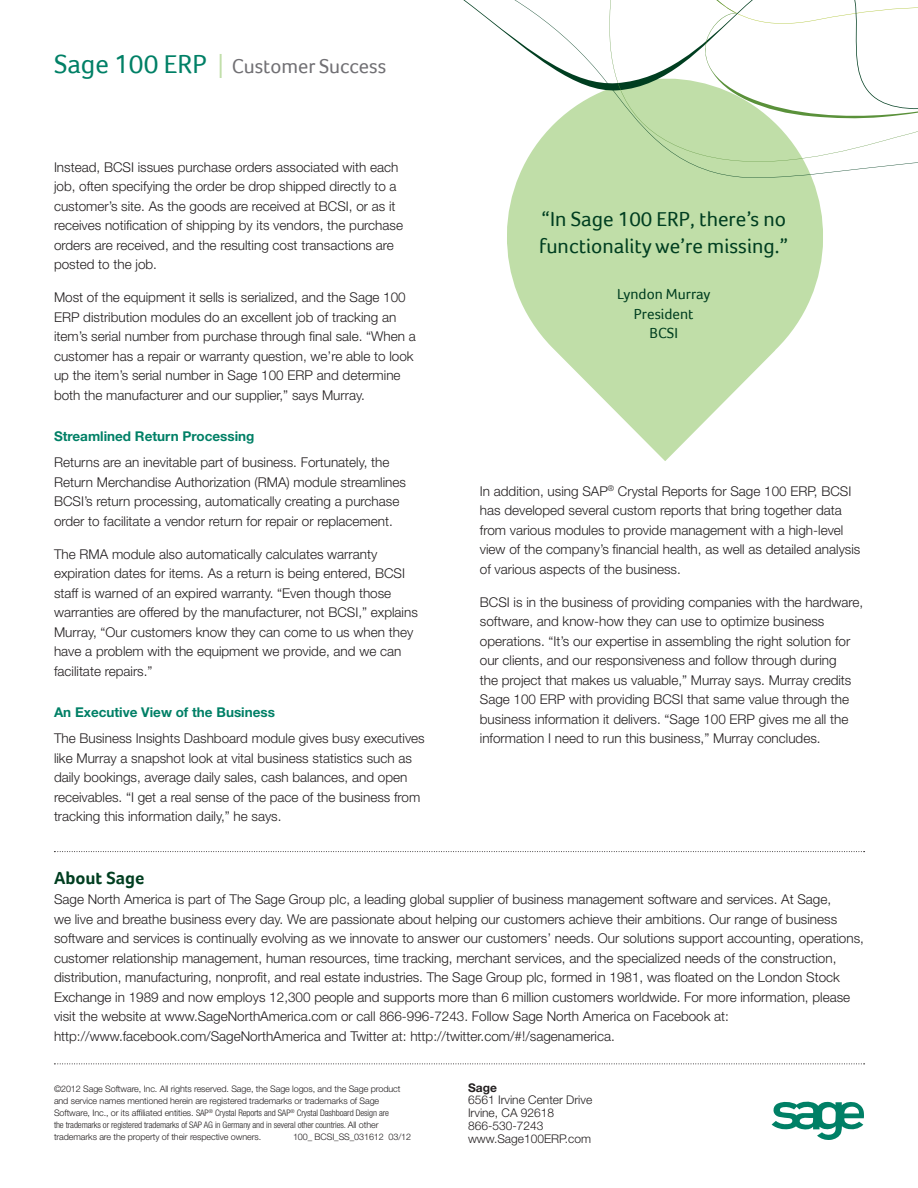
<style>
.page{position:relative;width:918px;height:1188px;background:#fff}
.page>*{position:absolute;margin:0;border:0;box-sizing:border-box;transform-origin:0 0}
.t1{font:21px/27px "Foco";color:#003e20}
.t2{font:20.55px "Foco";color:#717074}
.Challenge_Header{font:700 18px "Foco";color:#003e20}
.quote_attribution{font:15px "Foco";color:#003e20}
.Body{font:300 13.5px/19.5px "Helvetica Neue LT Std";color:#231f20}
.Subhead{font:700 13.5px "Helvetica Neue LT Std";color:#008066}
.SS_-_Address_body{font:300 12px "Helvetica Neue LT Std";color:#231f20}
.SS_-_Address_body-2{font:700 12px "Helvetica Neue LT Std";color:#231f20}
.Copyright{font:300 9px/12px "Helvetica Neue LT Std";letter-spacing:-.01em;color:#231f20}
.s1{font-size:27px;color:#008066}
.s2{font-family:"Helvetica Neue LT Std";font-weight:300;font-size:33.6px;color:#c0dea8}
.s3{font-stretch:condensed}
</style>
<div class="page">
<svg style="left:507px;top:189px;width:316px;height:272px;fill:#c0dea8"></svg>
<svg style="left:463px;top:0;width:455px;height:189px"></svg>
<svg style="left:772px;top:1102px;width:92px;height:38px"></svg>
<svg style="left:54px;top:1064px;width:811px;height:1px"></svg>
<svg style="left:54px;top:851px;width:811px;height:1px"></svg>
<p class="t2" style="left:54px;top:54px;width:334px"><span class="s1">Sage 100 ERP</span> <span class="s2">I</span> Customer Success</p>
<p class="Body" style="left:54px;top:157px;width:351px">Instead, BCSI issues purchase orders associated with each job, often specifying the order be drop shipped directly to a customer’s site. As the goods are received at BCSI, or as it receives notification of shipping by its vendors, the purchase orders are received, and the resulting cost transactions are posted to the job.</p>
<p class="Body" style="left:54px;top:287px;width:363px">Most of the equipment it sells is serialized, and the Sage 100<br>ERP distribution modules do an excellent job of tracking an item’s serial number from purchase through final sale. “When a customer has a repair or warranty question, we’re able to look up the item’s serial number in Sage 100 ERP and determine both the manufacturer and our supplier,” says Murray.</p>
<p class="Subhead" style="left:54px;top:428px;width:202px">Streamlined Return Processing</p>
<p class="Body" style="left:54px;top:452px;width:354px">Returns are an inevitable part of business. Fortunately, the Return Merchandise Authorization (RMA) module streamlines BCSI’s return processing, automatically creating a purchase order to facilitate a vendor return for repair or replacement.</p>
<p class="Body" style="left:54px;top:544px;width:365px">The RMA module also automatically calculates warranty expiration dates for items. As a return is being entered, BCSI staff is warned of an expired warranty. “Even though those warranties are offered by the manufacturer, not BCSI,” explains Murray, “Our customers know they can come to us when they have a problem with the equipment we provide, and we can facilitate repairs.”</p>
<p class="Subhead" style="left:54px;top:704px;width:222px">An Executive View of the Business</p>
<p class="Body" style="left:54px;top:728px;width:372px">The Business Insights Dashboard module gives busy executives like Murray a snapshot look at vital business statistics such as daily bookings, average daily sales, cash balances, and open receivables. “I get a real sense of the pace of the business from tracking this information daily,” he says.</p>
<p class="t1" style="left:539px;top:205px;width:250px">“In Sage 100 ERP, there’s no functionality we’re missing.”</p>
<p class="quote_attribution" style="left:617px;top:285px;width:95px">Lyndon Murray</p>
<p class="quote_attribution" style="left:634px;top:305px;width:61px">President</p>
<p class="quote_attribution" style="left:650px;top:324px;width:30px">BCSI</p>
<p class="Body" style="left:480px;top:481px;width:382px">In addition, using SAP<sup>®</sup> Crystal Reports for Sage 100 ERP, BCSI has developed several custom reports that bring together data from various modules to provide management with a high-level view of the company’s financial health, as well as detailed analysis of various aspects of the business.</p>
<p class="Body" style="left:480px;top:592px;width:385px">BCSI is in the business of providing companies with the hardware, software, and know-how they can use to optimize business operations. “It’s our expertise in assembling the right solution for our clients, and our responsiveness and follow through during<br>the project that makes us valuable,” Murray says. Murray credits Sage 100 ERP with providing BCSI that same value through the business information it delivers. “Sage 100 ERP gives me all the information I need to run this business,” Murray concludes.</p>
<p class="Challenge_Header" style="left:54px;top:867px;width:92px">About Sage</p>
<p class="Body" style="left:54px;top:889px;width:811px">Sage North America is part of The Sage Group plc, a leading global supplier of business management software and services. At Sage,<br>we live and breathe business every day. We are passionate about helping our customers achieve their ambitions. Our range of business software and services is continually evolving as we innovate to answer our customers’ needs. Our solutions support accounting, operations, customer relationship management, human resources, time tracking, merchant services, and the specialized needs of the construction, distribution, manufacturing, nonprofit, and real estate industries. The Sage Group plc, formed in 1981, was floated on the London Stock Exchange in 1989 and now employs 12,300 people and supports more than 6 million customers worldwide. For more information, please visit the website at www.SageNorthAmerica.com or call 866-996-7243. Follow Sage North America on Facebook at: http://www.facebook.com/SageNorthAmerica and Twitter at: http://twitter.com/#!/sagenamerica.</p>
<p class="Copyright" style="left:54px;top:1083px;width:348px">©2012 Sage Software, Inc. All rights reserved. Sage, the Sage logos, and the Sage product and service names mentioned herein are registered trademarks or trademarks of Sage Software, Inc., or its affiliated entities. <span class="s3">SAP</span><sup>®</sup> <span class="s3">Crystal Reports and SAP</span><sup>®</sup> <span class="s3">Crystal Dashboard Design are the trademarks or registered trademarks of SAP AG in Germany and in several other countries.</span> All other trademarks are the property of their respective owners.</p>
<p class="Copyright" style="left:293px;top:1131px;width:120px">100_ BCSI_SS_031612 03/12</p>
<p class="SS_-_Address_body-2" style="left:468px;top:1080px;width:30px">Sage</p>
<p class="SS_-_Address_body" style="left:468px;top:1093px;width:126px">6561 Irvine Center Drive</p>
<p class="SS_-_Address_body" style="left:468px;top:1106px;width:88px">Irvine, CA 92618</p>
<p class="SS_-_Address_body" style="left:468px;top:1118px;width:77px">866-530-7243</p>
<p class="SS_-_Address_body" style="left:468px;top:1131px;width:125px">www.Sage100ERP.com</p>
</div>
